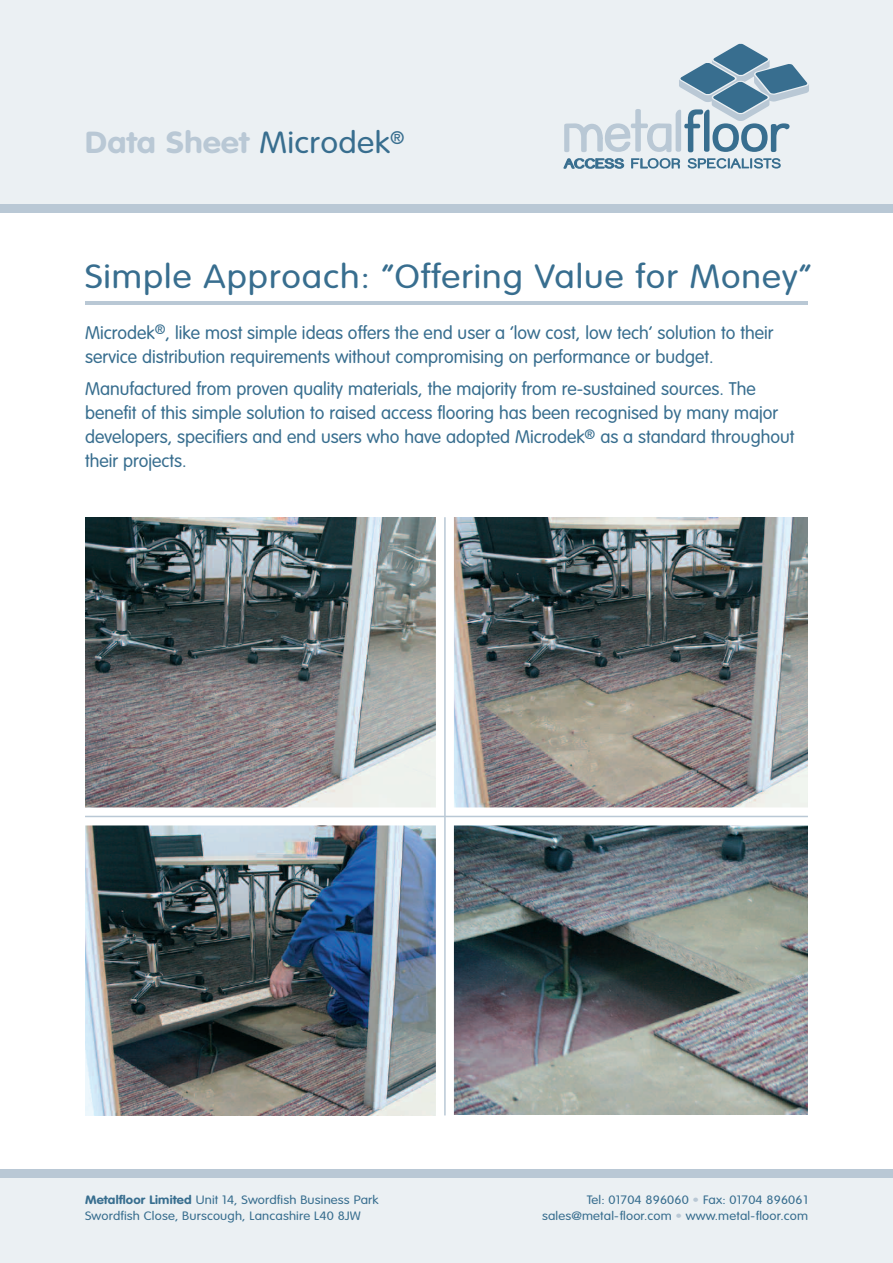
<style>
.page{position:relative;width:893px;height:1263px;background:#fff}
.page>*{position:absolute;margin:0;border:0;box-sizing:border-box;transform-origin:0 0}
.t1{font:300 33px "VAG Rounded";letter-spacing:.025em;color:#386e8f;scale:1.1 1}
.t2{font:700 30px "VAG Rounded";letter-spacing:.01em;color:#b9c8d5;scale:1.1 1}
.t3{font:300 18px/24px "VAG Rounded";color:#386e8f}
.t4{font:300 12px "VAG Rounded";letter-spacing:.01em;color:#386e8f;scale:1.1 1}
.s1{font-weight:300;color:#386e8f}
.s2{font-weight:700}
.s3{color:#b9c8d5}
</style>
<div class="page">
<div style="left:0;top:0;width:893px;height:213px;background:#ebf0f3"></div>
<svg style="left:564px;top:44px;width:245px;height:108px"></svg>
<svg style="left:631px;top:158px;width:49px;height:11px"></svg>
<svg style="left:688px;top:158px;width:93px;height:11px"></svg>
<svg style="left:564px;top:158px;width:60px;height:11px"></svg>
<div style="left:0;top:204px;width:893px;height:9px;background:#b9c8d5"></div>
<div style="left:0;top:1178px;width:893px;height:85px;background:#ebf0f3"></div>
<div style="left:0;top:1169px;width:893px;height:9px;background:#b9c8d5"></div>
<hr style="left:85px;top:302px;width:723px;height:3px;background:#b9c8d5">
<img style="left:454px;top:825px;width:354px;height:289px">
<img style="left:85px;top:517px;width:351px;height:290px">
<img style="left:85px;top:825px;width:351px;height:290px">
<img style="left:454px;top:517px;width:354px;height:290px">
<hr style="left:85px;top:816px;width:723px;height:1px;background:#b9c8d5">
<hr style="left:444px;top:517px;width:2px;height:598px;background:#b9c8d5">
<h2 class="t2" style="left:85px;top:130px;width:292px">Data Sheet <span class="s1">Microdek</span><sup>®</sup></h2>
<h1 class="t1" style="left:85px;top:263px;width:662px">Simple Approach: “Offering Value for Money”</h1>
<p class="t3" style="left:85px;top:321px;width:690px">Microdek<sup>®</sup>, like most simple ideas offers the end user a ‘low cost, low tech’ solution to their service distribution requirements without compromising on performance or budget.</p>
<p class="t3" style="left:85px;top:378px;width:711px">Manufactured from proven quality materials, the majority from re-sustained sources. The benefit of this simple solution to raised access flooring has been recognised by many major developers, specifiers and end users who have adopted Microdek<sup>®</sup> as a standard throughout their projects.</p>
<p class="t4" style="left:85px;top:1194px;width:268px"><span class="s2">Metalfloor Limited</span> Unit 14, Swordfish Business Park</p>
<p class="t4" style="left:587px;top:1194px;width:203px">Tel: 01704 896060 <span class="s3">•</span> Fax: 01704 896061</p>
<p class="t4" style="left:85px;top:1211px;width:252px">Swordfish Close, Burscough, Lancashire L40 8JW</p>
<p class="t4" style="left:542px;top:1211px;width:243px">sales@metal-floor.com <span class="s3">•</span> www.metal-floor.com</p>
</div>
